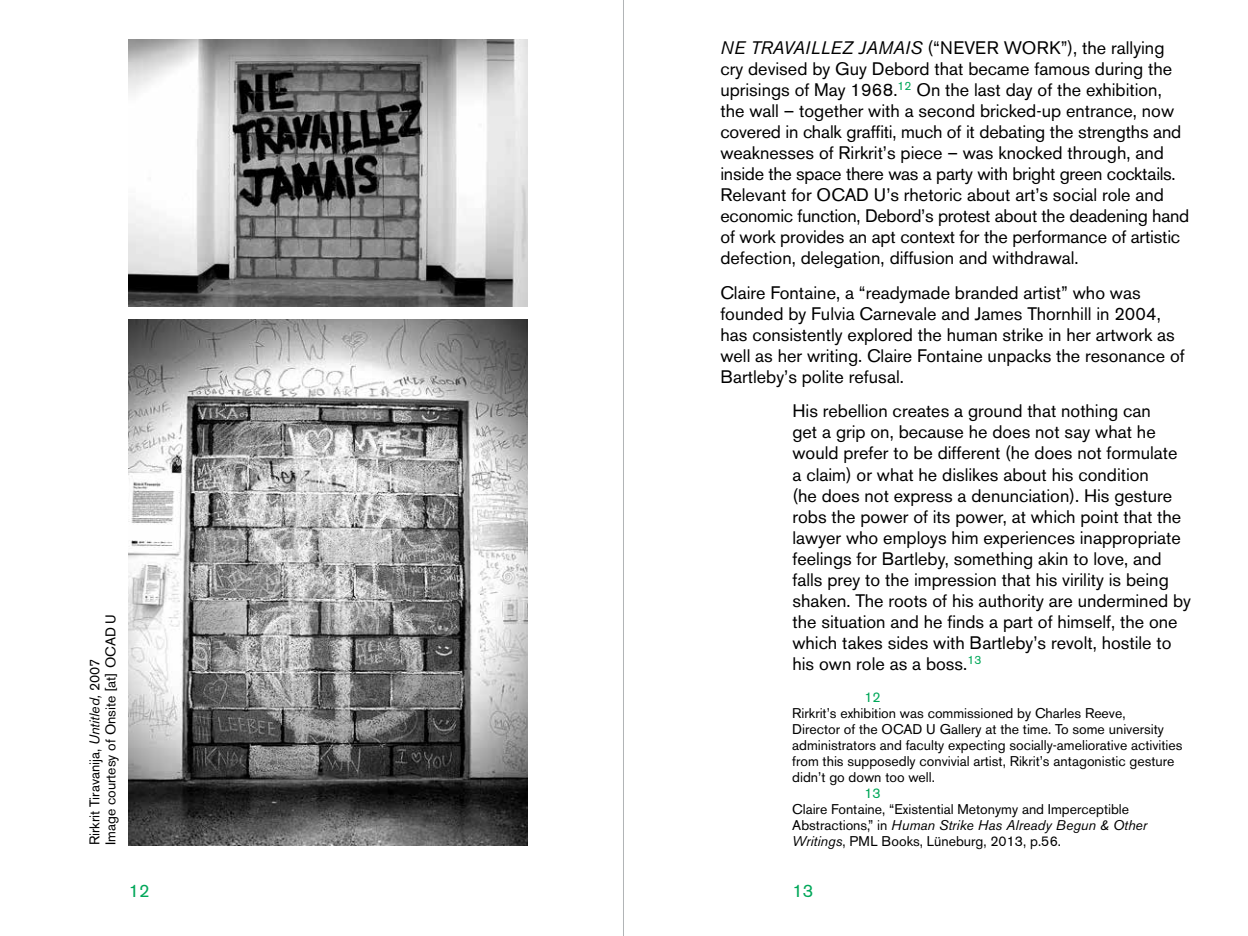
<style>
.page{position:relative;width:1248px;height:936px;background:#fff}
.page>*{position:absolute;margin:0;border:0;box-sizing:border-box;transform-origin:0 0}
.t1{font:18px/21px "Akzidenz Grotesk BE";color:#000}
.t2{font:italic 18px "Akzidenz Grotesk BE";color:#000}
.t3{font:18px "Akzidenz Grotesk BE";color:#00a759}
.t4{font:14px/16px "Akzidenz Grotesk BE";color:#000}
.t5{font:14px "Akzidenz Grotesk BE";color:#00a759}
.s1{font-style:italic}
</style>
<div class="page">
<hr style="left:623px;top:0;width:1px;height:935px;background:#b1b4b6">
<img style="left:129px;top:319px;width:398px;height:526px">
<img style="left:129px;top:39px;width:398px;height:267px">
<p class="t4" style="left:103px;top:845px;width:230px;rotate:-90deg">Image courtesy of Onsite [at] OCAD U</p>
<p class="t4" style="left:87px;top:845px;width:187px;rotate:-90deg">Rirkrit Tiravanija, <span class="s1">Untitled,</span> 2007</p>
<p class="t1" style="left:720px;top:37px;width:470px;text-indent:207px">(“N ever Work”), the rallying cry devised by Guy Debord that became famous during the uprisings of May 1968.<sup>12</sup> On the last day of the exhibition, the wall – together with a second bricked-up entrance, now covered in chalk graffiti, much of it debating the strengths and weaknesses of Rirkrit’s piece – was knocked through, and inside the space there was a party with bright green cocktails.<br>Relevant for OCAD U’s rhetoric about art’s social role and economic function, Debord’s protest about the deadening hand of work provides an apt context for the performance of artistic defection, delegation, diffusion and withdrawal.</p>
<p class="t1" style="left:720px;top:282px;width:465px">Claire Fontaine, a “readymade branded artist” who was founded by Fulvia Carnevale and James Thornhill in 2004, has consistently explored the human strike in her artwork as well as her writing. Claire Fontaine unpacks the resonance of Bartleby’s polite refusal.</p>
<p class="t1" style="left:792px;top:400px;width:400px">His rebellion creates a ground that nothing can<br>get a grip on, because he does not say what he would prefer to be different (he does not formulate a claim) or what he dislikes about his condition<br>(he does not express a denunciation). His gesture robs the power of its power, at which point that the lawyer who employs him experiences inappropriate feelings for Bartleby, something akin to love, and falls prey to the impression that his virility is being shaken. The roots of his authority are undermined by the situation and he finds a part of himself, the one which takes sides with Bartleby’s revolt, hostile to his own role as a boss.<sup>13</sup></p>
<p class="t5" style="left:864px;top:688px;width:18px">12</p>
<p class="t4" style="left:792px;top:704px;width:391px">Rirkrit’s exhibition was commissioned by Charles Reeve,<br>Director of the OCAD U Gallery at the time. To some university administrators and faculty expecting socially-ameliorative activities from this supposedly convivial artist, Rikrit’s antagonistic gesture didn’t go down too well.</p>
<p class="t5" style="left:864px;top:784px;width:18px">13</p>
<p class="t4" style="left:792px;top:800px;width:356px">Claire Fontaine, “Existential Metonymy and Imperceptible<br>Abstractions,” in <span class="s1">Human Strike Has Already Begun &amp; Other</span></p>
<p class="t2" style="left:720px;top:37px;width:84px">Ne Tra vaille</p>
<p class="t2" style="left:842px;top:37px;width:36px">z Jamais</p>
<p class="t4" style="left:792px;top:832px;width:270px"><span class="s1">Writings</span>, PML Books, Lüneburg, 2013, p.56.</p>
<p class="t3" style="left:129px;top:880px;width:22px">12</p>
<p class="t3" style="left:792px;top:880px;width:22px">13</p>
</div>
